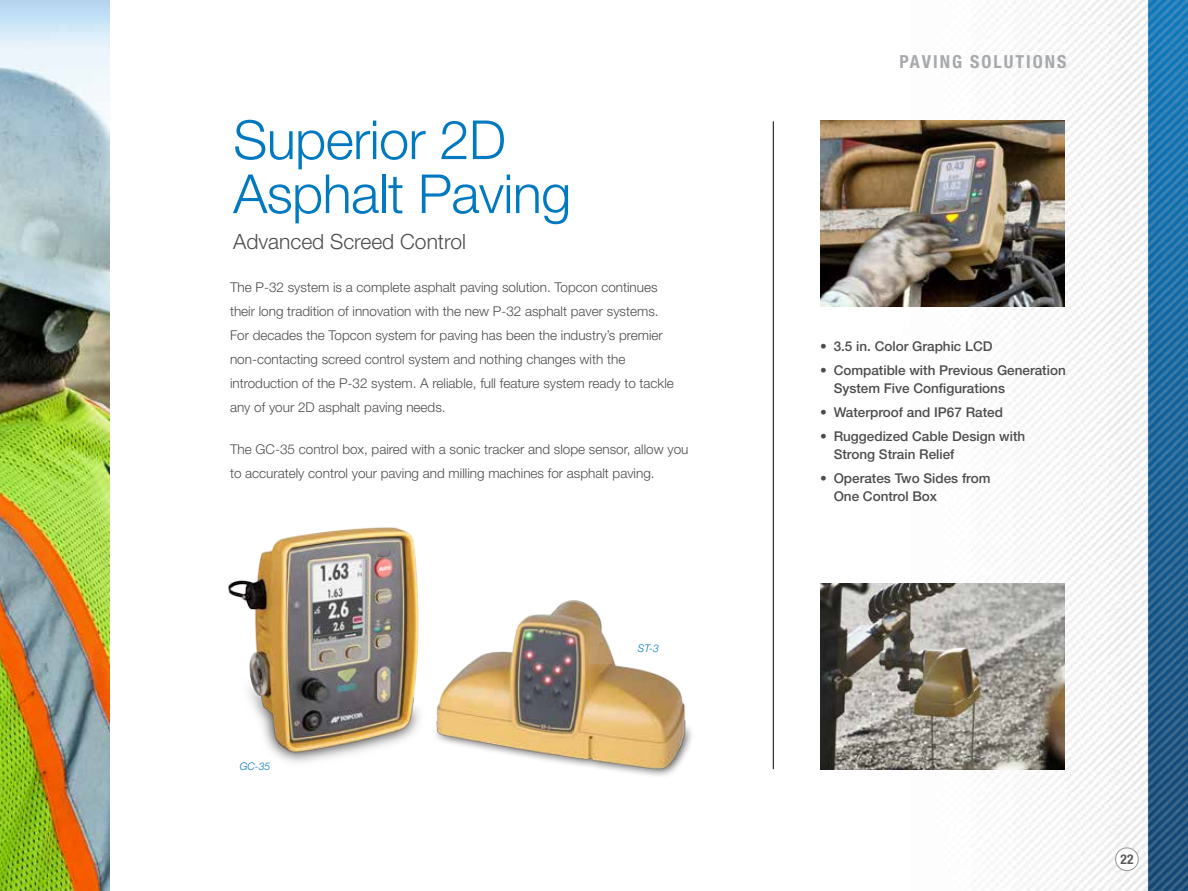
<style>
.page{position:relative;width:1188px;height:891px;background:#fff}
.page>*{position:absolute;margin:0;border:0;box-sizing:border-box;transform-origin:0 0}
.t1{font:300 54px/54px "Helvetica Neue LT Std";letter-spacing:-.01em;color:#0079c1}
.t2{font:300 21px "Helvetica Neue LT Std";color:#4d4d4f}
.t3{font:700 condensed 18px "Helvetica Neue LT Std";letter-spacing:.11em;color:#a7a9ac}
.t4{font:300 13.5px/24px "Helvetica Neue LT Std";color:#4d4d4f}
.t5{font:500 13.5px/18px "Helvetica Neue LT Std";color:#4d4d4f}
.t6{font:700 condensed 13.5px "Helvetica Neue LT Std";color:#58595b}
.t7{font:italic 300 10.5px "Helvetica Neue LT Std";color:#0079c1}
</style>
<div class="page">
<img style="left:5px;top:0;width:1140px;height:891px">
<img style="left:1145px;top:0;width:43px;height:891px">
<div style="left:1116px;top:848px;width:22px;height:23px;background:#fff;border-radius:50%"></div>
<div style="left:1115px;top:848px;width:23px;height:23px;border:1px solid #939598;border-radius:50%"></div>
<img style="left:225px;top:521px;width:217px;height:251px">
<hr style="left:773px;top:121px;width:1px;height:648px;background:#000">
<img style="left:384px;top:560px;width:351px;height:235px">
<img style="left:820px;top:121px;width:245px;height:185px">
<img style="left:820px;top:584px;width:245px;height:185px">
<h1 class="t1" style="left:233px;top:112px;width:340px">Superior 2D<br>Asphalt Paving</h1>
<h2 class="t2" style="left:233px;top:229px;width:234px">Advanced Screed Control</h2>
<p class="t4" style="left:230px;top:275px;width:445px">The P-32 system is a complete asphalt paving solution. Topcon continues their long tradition of innovation with the new P-32 asphalt paver systems.<br>For decades the Topcon system for paving has been the industry’s premier non-contacting screed control system and nothing changes with the introduction of the P-32 system. A reliable, full feature system ready to tackle any of your 2D asphalt paving needs.</p>
<p class="t4" style="left:230px;top:437px;width:460px">The GC-35 control box, paired with a sonic tracker and slope sensor, allow you to accurately control your paving and milling machines for asphalt paving.</p>
<p class="t7" style="left:240px;top:760px;width:32px">GC-35</p>
<p class="t7" style="left:638px;top:642px;width:23px">ST-3</p>
<h3 class="t3" style="left:900px;top:51px;width:168px">PAVING SOLUTIONS</h3>
<p class="t5" style="left:820px;top:337px;width:174px">• 3.5 in. Color Graphic LCD</p>
<p class="t5" style="left:834px;top:361px;width:234px;text-indent:-14px">• Compatible with Previous Generation<br>System Five Configurations</p>
<p class="t5" style="left:820px;top:403px;width:184px">• Waterproof and IP67 Rated</p>
<p class="t5" style="left:834px;top:427px;width:193px;text-indent:-14px">• Ruggedized Cable Design with<br>Strong Strain Relief</p>
<p class="t5" style="left:834px;top:469px;width:158px;text-indent:-14px">• Operates Two Sides from<br>One Control Box</p>
<p class="t6" style="left:1120px;top:851px;width:15px">22</p>
</div>
